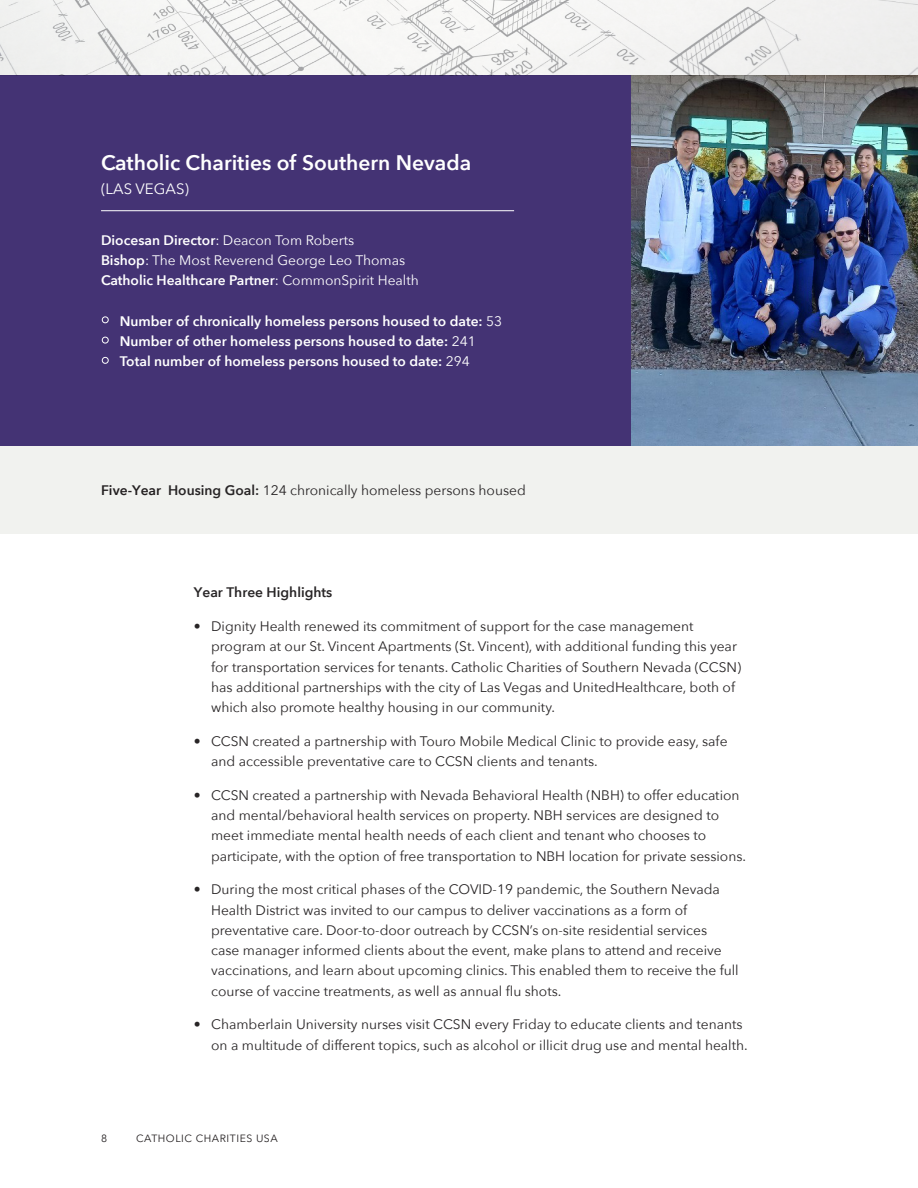
<style>
.page{position:relative;width:918px;height:1188px;background:#fff}
.page>*{position:absolute;margin:0;border:0;box-sizing:border-box;transform-origin:0 0}
.main_body_text__whit{font:600 21px "Avenir Next";color:#fff}
.main_body_text__whit-2{font:15px "Avenir Next";color:#fff}
.main_body_text{font:13.8px/20.2px "Avenir Next";color:#282526}
.main_body_text__whit-3{font:600 13.8px "Avenir Next";color:#fff}
.main_body_text__whit-4{font:13.8px "Avenir Next";color:#fff}
.main_body_text-2{font:600 13.8px "Avenir Next";color:#282526}
.t1{font:10.5px "Avenir Next";letter-spacing:.05em;color:#231f20}
.s1{font-weight:600}
.s2{font-weight:400}
.s3{font-weight:400;font-size:16.8px}
.s4{font-weight:600;color:#231f20}
</style>
<div class="page">
<hr style="left:917px;top:0;width:1px;height:1087px;background:#f8f8f7">
<div style="left:0;top:76px;width:631px;height:370px;background:#443374"></div>
<hr style="left:101px;top:210px;width:413px;height:1px;background:#fff">
<img style="left:631px;top:76px;width:287px;height:370px">
<img style="left:0;top:0;width:918px;height:76px">
<div style="left:0;top:446px;width:918px;height:88px;background:#f1f2ef"></div>
<p class="main_body_text__whit" style="left:101px;top:145px;width:372px">Catholic Charities of Southern Nevada</p>
<p class="main_body_text__whit-2" style="left:101px;top:177px;width:89px">(LAS VEGAS)</p>
<p class="main_body_text__whit-4" style="left:101px;top:228px;width:255px"><span class="s1">Diocesan Director</span>: Deacon Tom Roberts</p>
<p class="main_body_text__whit-4" style="left:101px;top:249px;width:306px"><span class="s1">Bishop</span>: The Most Reverend George Leo Thomas</p>
<p class="main_body_text__whit-3" style="left:101px;top:269px;width:319px">Catholic Healthcare Partner<span class="s2">: CommonSpirit Health</span></p>
<p class="main_body_text__whit-3" style="left:101px;top:309px;width:403px"><span class="s3">•</span> Number of chronically homeless persons housed to date: <span class="s2">53</span></p>
<p class="main_body_text__whit-3" style="left:101px;top:329px;width:376px"><span class="s3">•</span> Number of other homeless persons housed to date: <span class="s2">241</span></p>
<p class="main_body_text__whit-3" style="left:101px;top:350px;width:370px"><span class="s3">•</span> Total number of homeless persons housed to date: <span class="s2">294</span></p>
<p class="main_body_text" style="left:101px;top:479px;width:426px"><span class="s4">Five-Year</span> <span class="s1">Housing Goal:</span> 124 chronically homeless persons housed</p>
<p class="main_body_text-2" style="left:194px;top:581px;width:140px">Year Three Highlights</p>
<p class="main_body_text" style="left:211px;top:616px;width:532px;text-indent:-17px">• Dignity Health renewed its commitment of support for the case management program at our St. Vincent Apartments (St. Vincent), with additional funding this year for transportation services for tenants. Catholic Charities of Southern Nevada (CCSN) has additional partnerships with the city of Las Vegas and UnitedHealthcare, both of which also promote healthy housing in our community.</p>
<p class="main_body_text" style="left:211px;top:730px;width:518px;text-indent:-17px">• CCSN created a partnership with Touro Mobile Medical Clinic to provide easy, safe and accessible preventative care to CCSN clients and tenants.</p>
<p class="main_body_text" style="left:211px;top:784px;width:536px;text-indent:-17px">• CCSN created a partnership with Nevada Behavioral Health (NBH) to offer education and mental/behavioral health services on property. NBH services are designed to meet immediate mental health needs of each client and tenant who chooses to participate, with the option of free transportation to NBH location for private sessions.</p>
<p class="main_body_text" style="left:211px;top:879px;width:529px;text-indent:-17px">• During the most critical phases of the COVID-19 pandemic, the Southern Nevada Health District was invited to our campus to deliver vaccinations as a form of preventative care. Door-to-door outreach by CCSN’s on-site residential services case manager informed clients about the event, make plans to attend and receive vaccinations, and learn about upcoming clinics. This enabled them to receive the full course of vaccine treatments, as well as annual flu shots.</p>
<p class="main_body_text" style="left:211px;top:1014px;width:538px;text-indent:-17px">• Chamberlain University nurses visit CCSN every Friday to educate clients and tenants on a multitude of different topics, such as alcohol or illicit drug use and mental health.</p>
<p class="t1" style="left:101px;top:1130px;width:8px">8</p>
<p class="t1" style="left:136px;top:1130px;width:143px">CATHOLIC CHARITIES USA</p>
</div>
